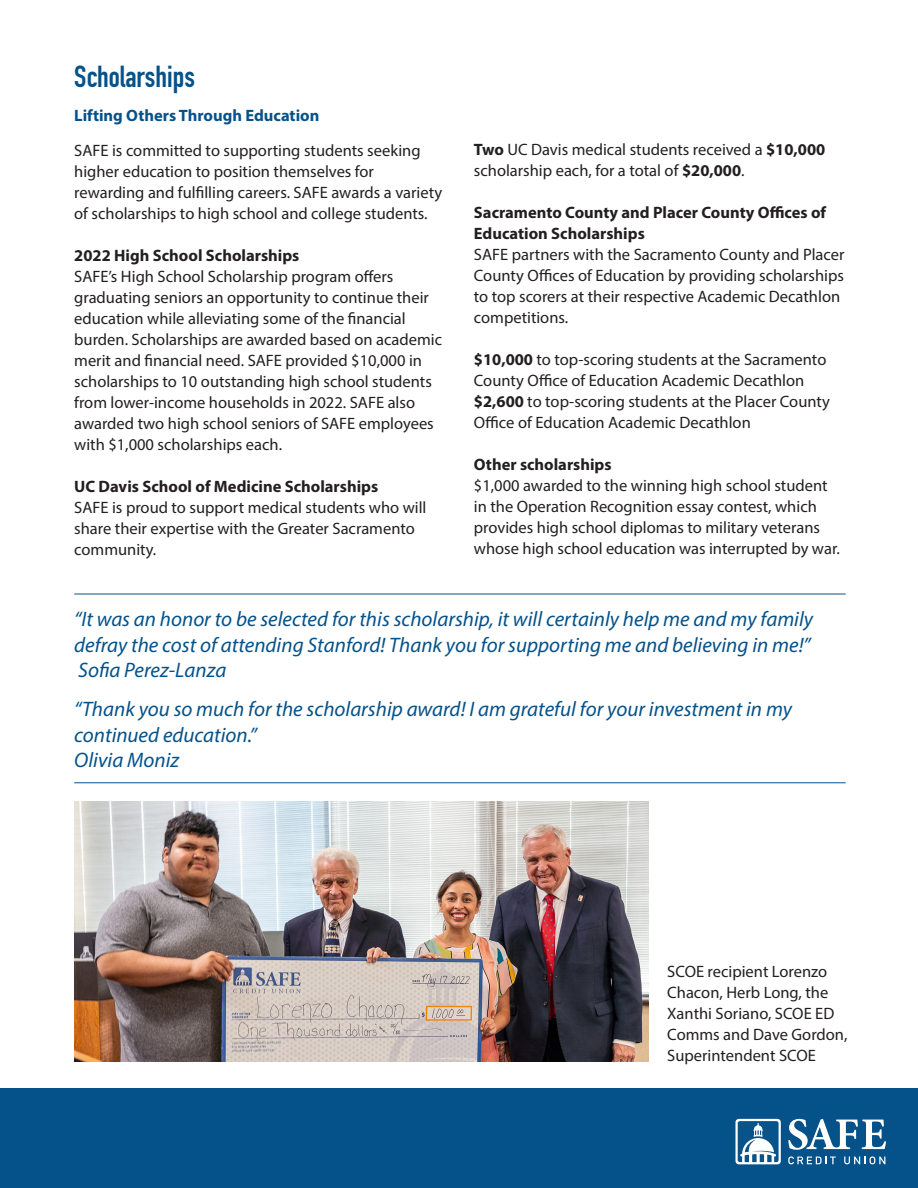
<style>
.page{position:relative;width:918px;height:1188px;background:#fff}
.page>*{position:absolute;margin:0;border:0;box-sizing:border-box;transform-origin:0 0}
.Paragraph{font:30px "DIN Engschrift LT Pro";color:#05528a}
.t1{font:italic 21px/25.5px "Myriad Pro";color:#05528a;text-align:justify}
.Paragraph-2{font:16.5px/21px "Myriad Pro";color:#231f20}
.Paragraph-3{font:700 16.5px/21px "Myriad Pro";color:#231f20}
.Paragraph-4{font:700 16.5px "Myriad Pro";color:#05528a}
.s1{font-weight:700}
</style>
<div class="page">
<div style="left:0;top:1089px;width:918px;height:99px;background:#05528a"></div>
<svg style="left:788px;top:1119px;width:98px;height:31px"></svg>
<svg style="left:788px;top:1156px;width:48px;height:8px"></svg>
<svg style="left:844px;top:1156px;width:41px;height:8px"></svg>
<svg style="left:735px;top:1119px;width:46px;height:45px"></svg>
<img style="left:74px;top:802px;width:575px;height:259px">
<hr style="left:74px;top:594px;width:772px;height:1px;background:#05528a">
<hr style="left:74px;top:782px;width:772px;height:1px;background:#05528a">
<p class="Paragraph" style="left:74px;top:58px;width:122px">Scholarships</p>
<p class="Paragraph-4" style="left:74px;top:105px;width:247px">Lifting Others Through Education</p>
<p class="Paragraph-2" style="left:74px;top:139px;width:369px">SAFE is committed to supporting students seeking higher education to position themselves for rewarding and fulfilling careers. SAFE awards a variety of scholarships to high school and college students.</p>
<p class="Paragraph-3" style="left:74px;top:244px;width:227px">2022 High School Scholarships</p>
<p class="Paragraph-2" style="left:74px;top:265px;width:369px">SAFE’s High School Scholarship program offers graduating seniors an opportunity to continue their education while alleviating some of the financial burden. Scholarships are awarded based on academic merit and financial need. SAFE provided $10,000 in scholarships to 10 outstanding high school students from lower-income households in 2022. SAFE also awarded two high school seniors of SAFE employees with $1,000 scholarships each.</p>
<p class="Paragraph-3" style="left:74px;top:475px;width:306px">UC Davis School of Medicine Scholarships</p>
<p class="Paragraph-2" style="left:74px;top:496px;width:354px">SAFE is proud to support medical students who will share their expertise with the Greater Sacramento community.</p>
<p class="Paragraph-2" style="left:474px;top:139px;width:353px"><span class="s1">Two</span> UC Davis medical students received a <span class="s1">$10,000 </span>scholarship each, for a total of <span class="s1">$20,000</span>.</p>
<p class="Paragraph-3" style="left:474px;top:201px;width:354px">Sacramento County and Placer County Offices of<br>Education Scholarships</p>
<p class="Paragraph-2" style="left:474px;top:244px;width:372px">SAFE partners with the Sacramento County and Placer County Offices of Education by providing scholarships to top scorers at their respective Academic Decathlon competitions.</p>
<p class="Paragraph-2" style="left:474px;top:349px;width:354px"><span class="s1">$10,000</span> to top-scoring students at the Sacramento<br>County Office of Education Academic Decathlon</p>
<p class="Paragraph-2" style="left:474px;top:391px;width:358px"><span class="s1">$2,600</span> to top-scoring students at the Placer County<br>Office of Education Academic Decathlon</p>
<p class="Paragraph-3" style="left:474px;top:453px;width:139px">Other scholarships</p>
<p class="Paragraph-2" style="left:474px;top:475px;width:368px">$1,000 awarded to the winning high school student in the Operation Recognition essay contest, which provides high school diplomas to military veterans whose high school education was interrupted by war.</p>
<p class="t1" style="left:74px;top:606px;width:740px">“It was an honor to be selected for this scholarship, it will certainly help me and my family defray the cost of attending Stanford! Thank you for supporting me and believing in me!” Sofia Perez-Lanza</p>
<p class="t1" style="left:74px;top:696px;width:719px;text-align:left">“Thank you so much for the scholarship award! I am grateful for your investment in my continued education.”<br>Olivia Moniz</p>
<p class="Paragraph-2" style="left:667px;top:961px;width:182px">SCOE recipient Lorenzo<br>Chacon, Herb Long, the<br>Xanthi Soriano, SCOE ED<br>Comms and Dave Gordon,<br>Superintendent SCOE</p>
</div>
